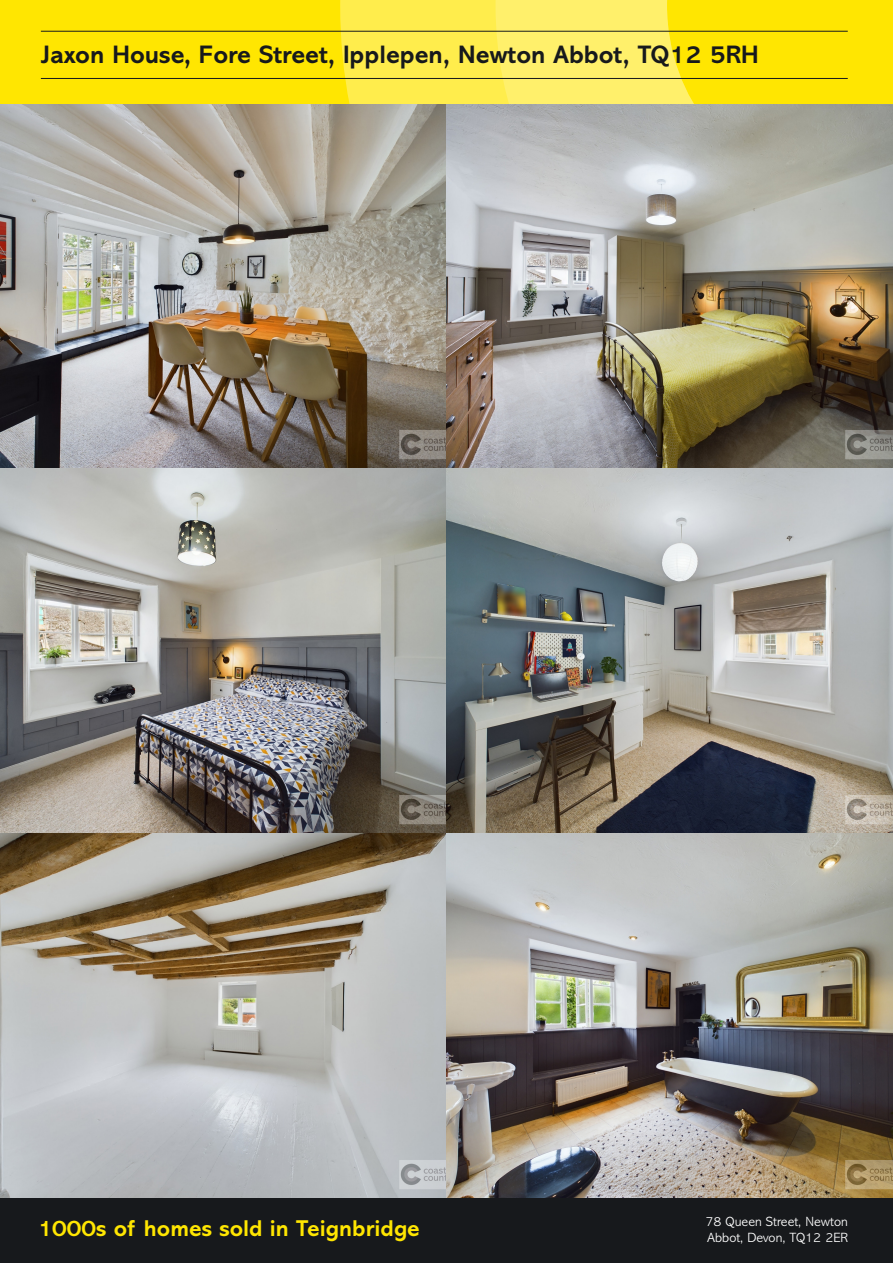
<style>
.page{position:relative;width:893px;height:1263px;background:#fff}
.page>*{position:absolute;margin:0;border:0;box-sizing:border-box;transform-origin:0 0}
.t1{font:700 25.5px "Abadi MT Std";color:#17191c}
.t2{font:700 23.1px "Abadi MT Std";color:#ffe601}
.t3{font:300 13.5px/16.5px "Abadi MT Std";color:#fff}
</style>
<div class="page">
<img style="left:0;top:103px;width:446px;height:365px">
<img style="left:446px;top:103px;width:447px;height:365px">
<img style="left:0;top:468px;width:446px;height:365px">
<svg style="left:0;top:833px;width:446px;height:365px;background:#aeaba4"></svg>
<svg style="left:446px;top:468px;width:447px;height:365px;background:#90918f"></svg>
<img style="left:446px;top:833px;width:447px;height:365px">
<div style="left:0;top:0;width:893px;height:103px;background:#ffe601"></div>
<div style="left:340px;top:0;width:481px;height:103px;background:#ffed4c"></div>
<svg style="left:496px;top:0;width:325px;height:103px;background:#feea3a"></svg>
<div style="left:0;top:1198px;width:893px;height:65px;background:#17191c"></div>
<hr style="left:41px;top:31px;width:807px;height:1px;background:#17191c">
<hr style="left:41px;top:78px;width:807px;height:1px;background:#17191c">
<p class="t1" style="left:41px;top:40px;width:719px">Jaxon House, Fore Street, Ipplepen, Newton Abbot, TQ12 5RH</p>
<p class="t2" style="left:38px;top:1215px;width:383px">1000s of homes sold in Teignbridge</p>
<p class="t3" style="left:706px;top:1213px;width:144px">78 Queen Street, Newton<br>Abbot, Devon, TQ12 2ER</p>
</div>
